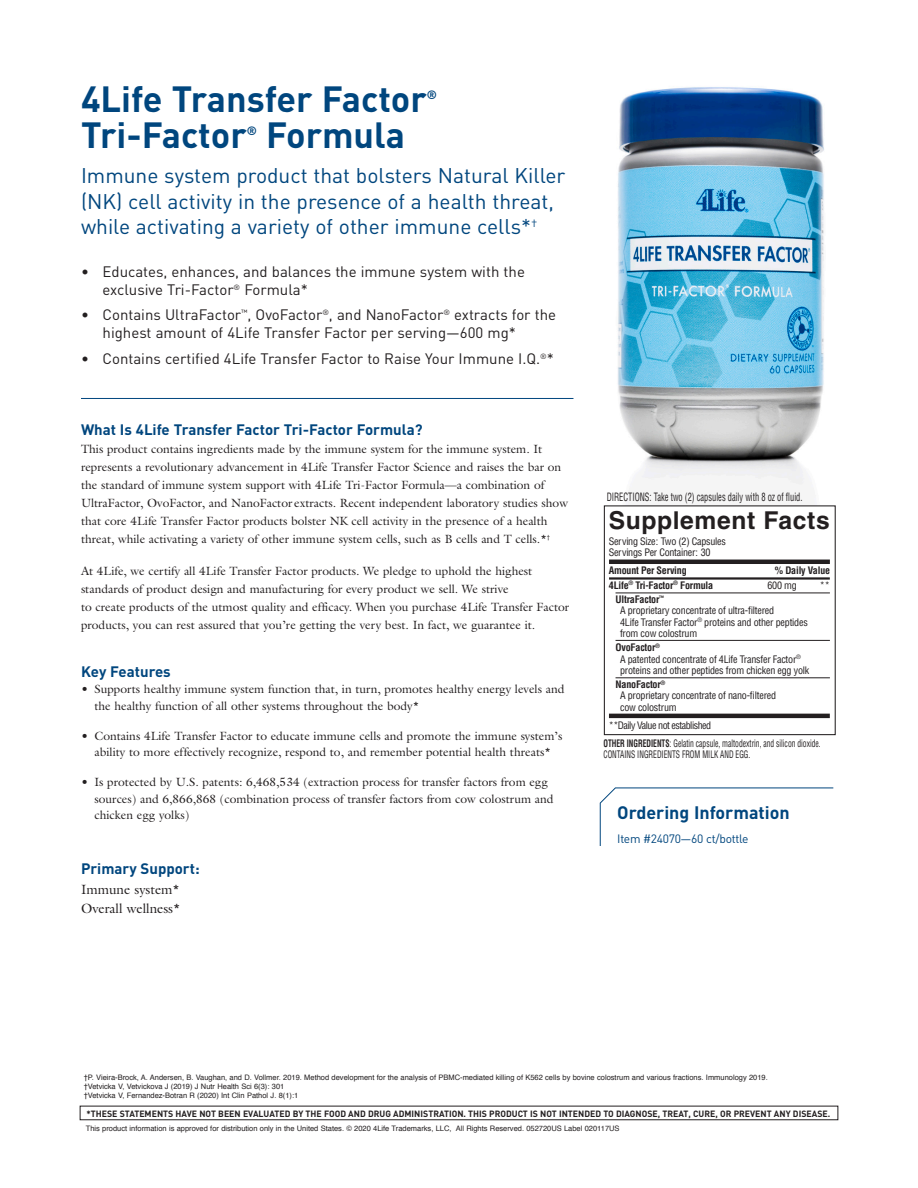
<style>
.page{position:relative;width:918px;height:1188px;background:#fff}
.page>*{position:absolute;margin:0;border:0;box-sizing:border-box;transform-origin:0 0}
.t1{font:700 36px "DIN";color:#00467e}
.t2{font:700 24.6px "Helvetica LT Std";letter-spacing:.025em;color:#231f20}
.t3{font:21px/25.2px "DIN";color:#00467e}
.t4{font:700 17.85px "DIN";color:#00467e}
.t5{font:15px/18px "DIN";color:#231f20}
.t6{font:700 15px "DIN";color:#00467e}
.t7{font:13.5px "Galliard Std";color:#231f20}
.t8{font:12px/18px "Galliard Std";color:#231f20}
.t9{font:12px "DIN";letter-spacing:-.025em;color:#00467e}
.t10{font:700 12px "DIN";color:#00467e}
.t11{font:condensed 11.25px "Helvetica LT Std";color:#231f20;scale:.75 1}
.t12{font:condensed 10.05px/11.2px "Helvetica LT Std";letter-spacing:-.02em;color:#231f20}
.t13{font:condensed 10.05px/10.6px "Helvetica LT Std";color:#231f20;scale:.75 1}
.t14{font:700 condensed 10.05px "Helvetica LT Std";letter-spacing:-.02em;color:#231f20}
.t15{font:condensed 10.05px "Helvetica LT Std";letter-spacing:-.05em;color:#231f20}
.t16{font:700 9px "DIN";color:#231f20}
.t17{font:7.5px "Helvetica";color:#231f20}
.s1{font-weight:700}
</style>
<div class="page">
<img style="left:618px;top:87px;width:206px;height:398px">
<div style="left:80px;top:1106px;width:758px;height:14px;border:1px solid #231f20"></div>
<hr style="left:81px;top:398px;width:492px;height:1px;background:#00467e">
<svg style="left:600px;top:788px;width:234px;height:58px"></svg>
<div style="left:604px;top:505px;width:232px;height:230px;border:1px solid #231f20"></div>
<hr style="left:609px;top:560px;width:221px;height:4px;background:#231f20">
<hr style="left:616px;top:640px;width:214px;height:1px;background:#231f20">
<hr style="left:616px;top:593px;width:214px;height:1px;background:#231f20">
<hr style="left:616px;top:678px;width:214px;height:1px;background:#231f20">
<hr style="left:609px;top:577px;width:221px;height:3px;background:#231f20">
<hr style="left:609px;top:714px;width:221px;height:4px;background:#231f20">
<p class="t1" style="left:81px;top:76px;width:347px">4Life Transfer Factor</p>
<p class="t10" style="left:427px;top:87px;width:12px">®</p>
<p class="t1" style="left:81px;top:112px;width:167px">Tri-Factor</p>
<p class="t10" style="left:247px;top:123px;width:12px">®</p>
<p class="t1" style="left:266px;top:112px;width:141px">Formula</p>
<p class="t3" style="left:81px;top:163px;width:486px">Immune system product that bolsters Natural Killer (NK) cell activity in the presence of a health threat, while activating a variety of other immune cells*<sup>†</sup></p>
<p class="t5" style="left:103px;top:262px;width:424px;text-indent:-22px">• Educates, enhances, and balances the immune system with the exclusive Tri-Factor<sup>®</sup> Formula*</p>
<p class="t5" style="left:103px;top:306px;width:455px;text-indent:-22px">• Contains UltraFactor<sup>™</sup>, OvoFactor<sup>®</sup>, and NanoFactor<sup>®</sup> extracts for the highest amount of 4Life Transfer Factor per serving—600 mg*</p>
<p class="t5" style="left:81px;top:349px;width:474px">• Contains certified 4Life Transfer Factor to Raise Your Immune I.Q.<sup>®</sup>*</p>
<p class="t6" style="left:81px;top:420px;width:343px">What Is 4Life Transfer Factor Tri-Factor Formula?</p>
<p class="t8" style="left:81px;top:440px;width:489px">This product contains ingredients made by the immune system for the immune system. It represents a revolutionary advancement in 4Life Transfer Factor Science and raises the bar on the standard of immune system support with 4Life Tri-Factor Formula—a combination of UltraFactor, OvoFactor, and NanoFactor extracts. Recent independent laboratory studies show that core 4Life Transfer Factor products bolster NK cell activity in the presence of a health threat, while activating a variety of other immune system cells, such as B cells and T cells.*<sup>†</sup></p>
<p class="t8" style="left:81px;top:562px;width:490px">At 4Life, we certify all 4Life Transfer Factor products. We pledge to uphold the highest standards of product design and manufacturing for every product we sell. We strive<br>to create products of the utmost quality and efficacy. When you purchase 4Life Transfer Factor products, you can rest assured that you’re getting the very best. In fact, we guarantee it.</p>
<p class="t6" style="left:81px;top:662px;width:91px">Key Features</p>
<p class="t8" style="left:94px;top:681px;width:471px;line-height:16.5px;text-indent:-14px">• Supports healthy immune system function that, in turn, promotes healthy energy levels and the healthy function of all other systems throughout the body*</p>
<p class="t8" style="left:81px;top:727px;width:483px;line-height:16.5px;text-align:center">• Contains 4Life Transfer Factor to educate immune cells and promote the immune system’s ability to more effectively recognize, respond to, and remember potential health threats*</p>
<p class="t8" style="left:94px;top:774px;width:461px;line-height:16.5px;text-indent:-14px">• Is protected by U.S. patents: 6,468,534 (extraction process for transfer factors from egg sources) and 6,866,868 (combination process of transfer factors from cow colostrum and chicken egg yolks)</p>
<p class="t6" style="left:81px;top:859px;width:120px">Primary Support:</p>
<p class="t7" style="left:81px;top:881px;width:100px">Immune system*</p>
<p class="t7" style="left:81px;top:900px;width:101px">Overall wellness*</p>
<p class="t11" style="left:607px;top:490px;width:263px">DIRECTIONS: Take two (2) capsules daily with 8 oz of fluid.</p>
<p class="t2" style="left:609px;top:505px;width:222px">Supplement Facts</p>
<p class="t12" style="left:609px;top:535px;width:119px">Serving Size: Two (2) Capsules<br>Servings Per Container: 30</p>
<p class="t14" style="left:609px;top:564px;width:79px">Amount Per Serving</p>
<p class="t14" style="left:775px;top:564px;width:57px">% Daily Value</p>
<p class="t14" style="left:609px;top:579px;width:106px">4Life<sup>®</sup> Tri-Factor<sup>®</sup> Formula</p>
<p class="t12" style="left:767px;top:579px;width:31px">600 mg</p>
<p class="t12" style="left:820px;top:579px;width:11px">**</p>
<p class="t12" style="left:620px;top:594px;width:189px;text-indent:-4px"><span class="s1">UltraFactor</span><sup>™<br></sup>A proprietary concentrate of ultra-filtered<br>4Life Transfer Factor<sup>®</sup> proteins and other peptides from cow colostrum</p>
<p class="t12" style="left:620px;top:642px;width:191px;text-indent:-4px"><span class="s1">OvoFactor</span><sup>®<br></sup>A patented concentrate of 4Life Transfer Factor<sup>® </sup>proteins and other peptides from chicken egg yolk</p>
<p class="t12" style="left:620px;top:679px;width:158px;text-indent:-4px"><span class="s1">NanoFactor</span><sup>®<br></sup>A proprietary concentrate of nano-filtered cow colostrum</p>
<p class="t15" style="left:609px;top:719px;width:104px">**Daily Value not established</p>
<p class="t13" style="left:603px;top:738px;width:291px"><span class="s1">OTHER INGREDIENTS</span>: Gelatin capsule, maltodextrin, and silicon dioxide.<br>CONTAINS INGREDIENTS FROM MILK AND EGG.</p>
<p class="t4" style="left:617px;top:801px;width:174px">Ordering Information</p>
<p class="t9" style="left:617px;top:832px;width:133px">Item #24070—60 ct/bottle</p>
<p class="t17" style="left:84px;top:1072px;width:686px">†P. Vieira-Brock, A. Andersen, B. Vaughan, and D. Vollmer. 2019. Method development for the analysis of PBMC-mediated killing of K562 cells by bovine colostrum and various fractions. Immunology 2019.</p>
<p class="t17" style="left:84px;top:1081px;width:202px">†Vetvicka V, Vetvickova J (2019) J Nutr Health Sci 6(3): 301</p>
<p class="t17" style="left:84px;top:1090px;width:216px">†Vetvicka V, Fernandez-Botran R (2020) Int Clin Pathol J. 8(1):1</p>
<p class="t16" style="left:86px;top:1108px;width:745px">*THESE STATEMENTS HAVE NOT BEEN EVALUATED BY THE FOOD AND DRUG ADMINISTRATION. THIS PRODUCT IS NOT INTENDED TO DIAGNOSE, TREAT, CURE, OR PREVENT ANY DISEASE.</p>
<p class="t17" style="left:86px;top:1123px;width:535px">This product information is approved for distribution only in the United States. © 2020 4Life Trademarks, LLC, All Rights Reserved. 052720US Label 020117US</p>
</div>
